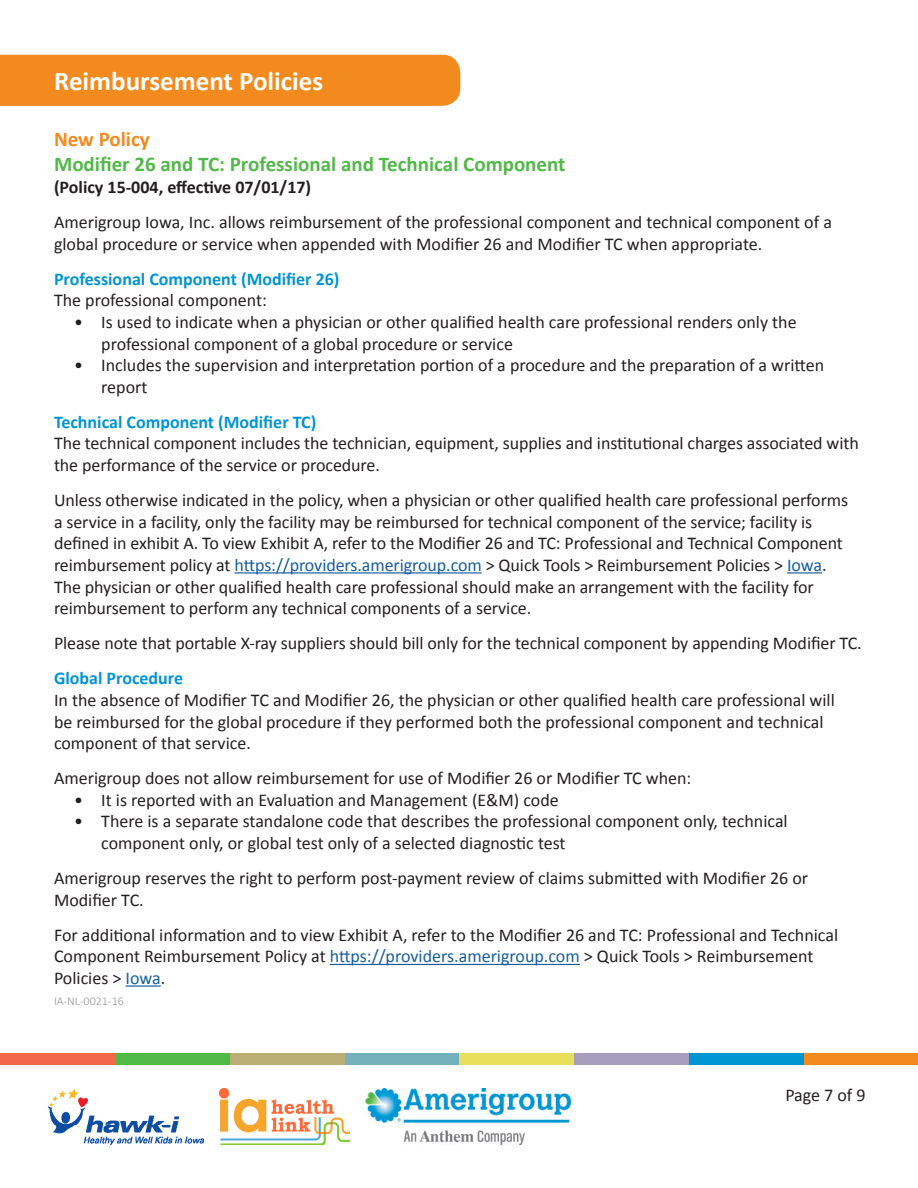
<style>
.page{position:relative;width:918px;height:1188px;background:#fff}
.page>*{position:absolute;margin:0;border:0;box-sizing:border-box;transform-origin:0 0}
.t1{font:700 27px "Calibri";color:#fff}
.t2{font:700 21px "Calibri";color:#51b948}
.t3{font:700 21px "Calibri";color:#f38a1e}
.t4{font:18px/21.6px "Calibri";letter-spacing:-.005em;color:#231f20}
.t5{font:700 18px "Calibri";color:#0094d3}
.t6{font:700 18px "Calibri";color:#231f20}
.t7{font:300 12px "Calibri";color:#939598}
.s1{color:#175d9e}
</style>
<div class="page">
<div style="left:0;top:1053px;width:115px;height:11px;background:#f2684a"></div>
<div style="left:115px;top:1053px;width:115px;height:11px;background:#51b948"></div>
<div style="left:230px;top:1053px;width:115px;height:11px;background:#bbae75"></div>
<div style="left:345px;top:1053px;width:115px;height:11px;background:#74b1bd"></div>
<div style="left:459px;top:1053px;width:115px;height:11px;background:#e9df5d"></div>
<div style="left:574px;top:1053px;width:115px;height:11px;background:#a89dbc"></div>
<div style="left:689px;top:1053px;width:115px;height:11px;background:#0094d3"></div>
<div style="left:804px;top:1053px;width:114px;height:11px;background:#f38a1e"></div>
<img style="left:366px;top:1089px;width:205px;height:56px">
<img style="left:219px;top:1089px;width:131px;height:55px">
<img style="left:49px;top:1089px;width:154px;height:56px">
<div style="left:0;top:55px;width:460px;height:51px;background:#f38a1e"></div>
<hr style="left:235px;top:572px;width:247px;height:2px;background:#175d9e">
<hr style="left:787px;top:572px;width:35px;height:2px;background:#175d9e">
<hr style="left:330px;top:964px;width:250px;height:1px;background:#175d9e">
<hr style="left:126px;top:985px;width:35px;height:2px;background:#175d9e">
<p class="t1" style="left:54px;top:64px;width:270px">Reimbursement Policies</p>
<p class="t3" style="left:54px;top:126px;width:97px">New Policy</p>
<p class="t2" style="left:54px;top:151px;width:513px">Modifier 26 and TC: Professional and Technical Component</p>
<p class="t6" style="left:54px;top:175px;width:259px">(Policy 15-004, effective 07/01/17)</p>
<p class="t4" style="left:54px;top:211px;width:779px">Amerigroup Iowa, Inc. allows reimbursement of the professional component and technical component of a global procedure or service when appended with Modifier 26 and Modifier TC when appropriate.</p>
<p class="t5" style="left:54px;top:267px;width:287px">Professional Component (Modifier 26)</p>
<p class="t4" style="left:54px;top:290px;width:215px">The professional component:</p>
<p class="t4" style="left:101px;top:311px;width:697px;text-indent:-27px">• Is used to indicate when a physician or other qualified health care professional renders only the professional component of a global procedure or service</p>
<p class="t4" style="left:101px;top:354px;width:724px;text-indent:-27px">• Includes the supervision and interpretation portion of a procedure and the preparation of a written report</p>
<p class="t5" style="left:54px;top:410px;width:264px">Technical Component (Modifier TC)</p>
<p class="t4" style="left:54px;top:433px;width:806px">The technical component includes the technician, equipment, supplies and institutional charges associated with the performance of the service or procedure.</p>
<p class="t4" style="left:54px;top:489px;width:796px">Unless otherwise indicated in the policy, when a physician or other qualified health care professional performs a service in a facility, only the facility may be reimbursed for technical component of the service; facility is defined in exhibit A. To view Exhibit A, refer to the Modifier 26 and TC: Professional and Technical Component reimbursement policy at <span class="s1">https://providers.amerigroup.com</span> &gt; Quick Tools &gt; Reimbursement Policies &gt; <span class="s1">Iowa</span>.<br>The physician or other qualified health care professional should make an arrangement with the facility for reimbursement to perform any technical components of a service.</p>
<p class="t4" style="left:54px;top:632px;width:809px">Please note that portable X-ray suppliers should bill only for the technical component by appending Modifier TC.</p>
<p class="t5" style="left:54px;top:667px;width:131px">Global Procedure</p>
<p class="t4" style="left:54px;top:689px;width:782px">In the absence of Modifier TC and Modifier 26, the physician or other qualified health care professional will be reimbursed for the global procedure if they performed both the professional component and technical component of that service.</p>
<p class="t4" style="left:54px;top:767px;width:639px">Amerigroup does not allow reimbursement for use of Modifier 26 or Modifier TC when:</p>
<p class="t4" style="left:74px;top:789px;width:486px">• It is reported with an Evaluation and Management (E&amp;M) code</p>
<p class="t4" style="left:101px;top:811px;width:688px;text-indent:-27px">• There is a separate standalone code that describes the professional component only, technical component only, or global test only of a selected diagnostic test</p>
<p class="t4" style="left:54px;top:867px;width:756px">Amerigroup reserves the right to perform post-payment review of claims submitted with Modifier 26 or<br>Modifier TC.</p>
<p class="t4" style="left:54px;top:924px;width:786px">For additional information and to view Exhibit A, refer to the Modifier 26 and TC: Professional and Technical<br>Component Reimbursement Policy at <span class="s1">https://providers.amerigroup.com</span> &gt; Quick Tools &gt; Reimbursement<br>Policies &gt; <span class="s1">Iowa</span>.</p>
<p class="t7" style="left:54px;top:994px;width:71px">IA-NL-0021-16</p>
<p class="t4" style="left:785px;top:1085px;width:82px">Page 7 of 9</p>
</div>
